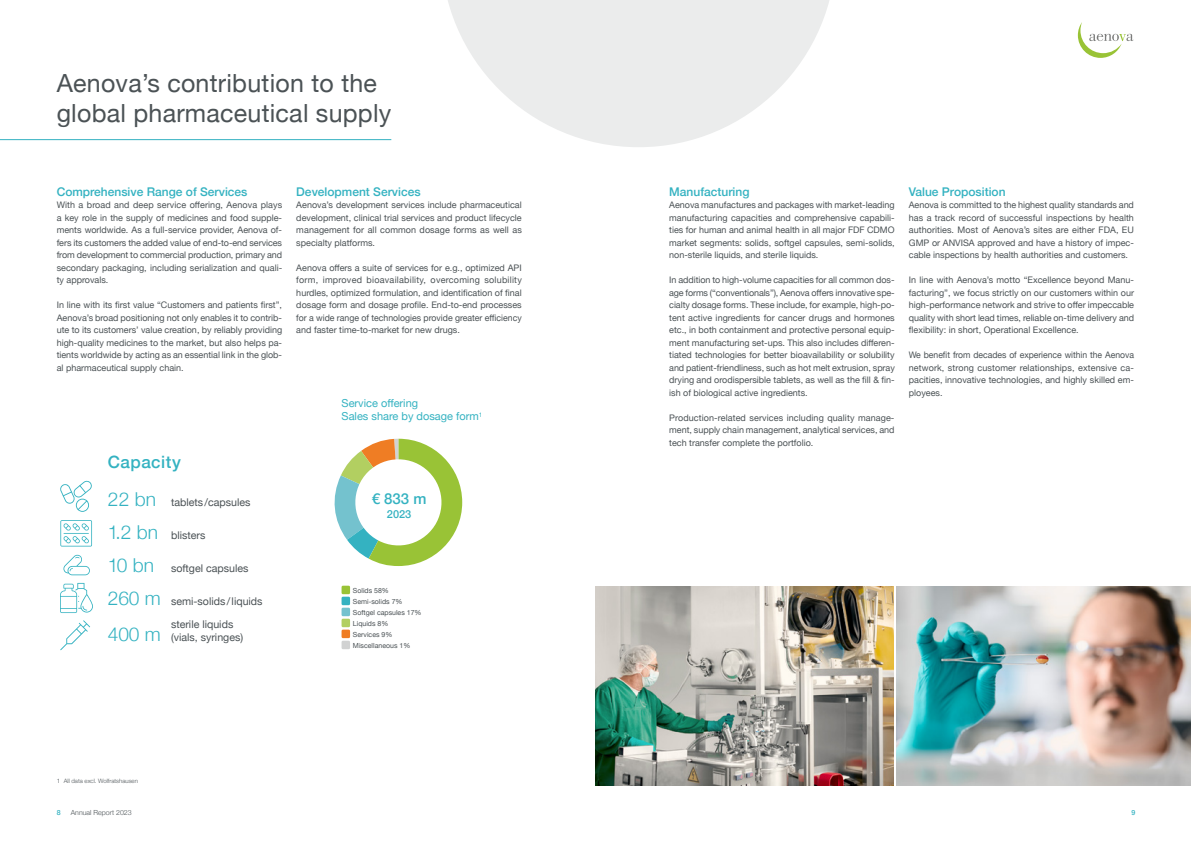
<style>
.page{position:relative;width:1191px;height:842px;background:#fff}
.page>*{position:absolute;margin:0;border:0;box-sizing:border-box;transform-origin:0 0}
.t1{font:25px/30px "Helvetica Neue";letter-spacing:.01em;color:#4b5255}
.t2{font:300 19.1px "Helvetica Neue";color:#34b2c1}
.t3{font:500 17px "Helvetica Neue";letter-spacing:.03em;color:#34b2c1}
.t4{font:500 15px "Helvetica Neue";color:#34b2c1}
.t5{font:500 12px "Helvetica Neue";color:#34b2c1}
.t6{font:11px/13px "Helvetica Neue";color:#34b2c1}
.t7{font:500 11px "Helvetica Neue";color:#34b2c1}
.t8{font:10.6px/13.3px "Helvetica Neue";color:#4b5255}
.t9{font:9px/12.5px "Helvetica Neue";color:#4b5255;text-align:justify}
.t10{font:9px/12.5px "Helvetica Neue";color:#4b5255;text-align:justify;scale:.96 1}
.t11{font:7px/11px "Helvetica Neue";color:#4b5255}
.t12{font:300 7px "Helvetica Neue";color:#4b5255}
.t13{font:500 7px "Helvetica Neue";color:#34b2c1}
.t14{font:300 6px "Helvetica Neue";color:#4b5255}
.s1{font-weight:300;font-size:19.1px;color:#34b2c1}
</style>
<div class="page">
<svg style="left:448px;top:0;width:381px;height:147px;fill:#ebecec"></svg>
<svg style="left:1077px;top:22px;width:56px;height:36px"></svg>
<div style="left:341px;top:586px;width:9px;height:8px;background:#99c336"></div>
<div style="left:341px;top:597px;width:9px;height:8px;background:#34b2c1"></div>
<div style="left:341px;top:608px;width:9px;height:8px;background:#74c2ce"></div>
<div style="left:341px;top:619px;width:9px;height:8px;background:#b2cf61"></div>
<div style="left:341px;top:630px;width:9px;height:8px;background:#ef7d24"></div>
<div style="left:341px;top:641px;width:9px;height:8px;background:#d1d2d2"></div>
<svg style="left:334px;top:439px;width:128px;height:127px"></svg>
<hr style="left:0;top:139px;width:391px;height:1px;background:#34b2c1">
<svg style="left:60px;top:620px;width:30px;height:30px"></svg>
<svg style="left:60px;top:520px;width:32px;height:26px"></svg>
<svg style="left:60px;top:481px;width:32px;height:31px"></svg>
<svg style="left:63px;top:555px;width:27px;height:20px"></svg>
<svg style="left:60px;top:583px;width:33px;height:30px"></svg>
<img style="left:595px;top:587px;width:298px;height:198px">
<img style="left:896px;top:587px;width:295px;height:198px">
<h1 class="t1" style="left:57px;top:70px;width:336px">Aenova’s contribution to the global pharmaceutical supply</h1>
<h3 class="t5" style="left:57px;top:182px;width:192px">Comprehensive Range of Services</h3>
<p class="t9" style="left:57px;top:199px;width:227px">With a broad and deep service offering, Aenova plays a key role in the supply of medicines and food supple&shy;ments worldwide. As a full-service provider, Aenova of&shy;fers its customers the added value of end-to-end services from development to commercial production, primary and secondary packaging, including serialization and quali&shy;ty approvals.</p>
<p class="t9" style="left:57px;top:299px;width:227px">In line with its first value “Customers and patients first”, Aenova’s broad positioning not only enables it to contrib&shy;ute to its customers’ value creation, by reliably providing high-quality medicines to the market, but also helps pa&shy;tients worldwide by acting as an essential link in the glob&shy;al pharmaceutical supply chain.</p>
<h3 class="t3" style="left:108px;top:449px;width:75px">Capacity</h3>
<p class="t8" style="left:108px;top:496px;width:144px"><span class="s1">22 bn</span> tablets /capsules</p>
<p class="t8" style="left:108px;top:529px;width:99px"><span class="s1">1.2 bn</span> blisters</p>
<p class="t8" style="left:108px;top:562px;width:142px"><span class="s1">10 bn</span> softgel capsules</p>
<p class="t8" style="left:108px;top:595px;width:156px"><span class="s1">260 m</span> semi-solids/liquids</p>
<h2 class="t2" style="left:108px;top:619px;width:55px">400 m</h2>
<p class="t8" style="left:171px;top:618px;width:74px">sterile liquids (vials, syringes)</p>
<h3 class="t5" style="left:296px;top:182px;width:126px">Development Services</h3>
<p class="t9" style="left:296px;top:199px;width:227px">Aenova’s development services include pharmaceutical development, clinical trial services and product lifecycle management for all common dosage forms as well as specialty platforms.</p>
<p class="t9" style="left:296px;top:262px;width:227px">Aenova offers a suite of services for e.g., optimized API form, improved bioavailability, overcoming solubility hurdles, optimized formulation, and identification of final dosage form and dosage profile. End-to-end processes for a wide range of technologies provide greater efficiency and faster time-to-market for new drugs.</p>
<p class="t6" style="left:341px;top:398px;width:142px">Service offering<br>Sales share by dosage form<sup>1</sup></p>
<h3 class="t4" style="left:372px;top:487px;width:56px">€ 833 m</h3>
<p class="t7" style="left:387px;top:505px;width:26px">2023</p>
<p class="t11" style="left:353px;top:585px;width:70px">Solids 58%<br>Semi-solids 7%<br>Softgel capsules 17%<br>Liquids 8%<br>Services 9%<br>Miscellaneous 1%</p>
<p class="t14" style="left:57px;top:776px;width:83px">1 All data excl. Wolfratshausen</p>
<h3 class="t5" style="left:669px;top:182px;width:82px">Manufacturing</h3>
<p class="t9" style="left:669px;top:199px;width:227px">Aenova manufactures and packages with market-leading manufacturing capacities and comprehensive capabili&shy;ties for human and animal health in all major FDF CDMO market segments: solids, softgel capsules, semi-solids, non-sterile liquids, and sterile liquids.</p>
<p class="t9" style="left:669px;top:274px;width:227px">In addition to high-volume capacities for all common dos&shy;age forms (“conventionals”), Aenova offers innovative spe&shy;cialty dosage forms. These include, for example, high-po&shy;tent active ingredients for cancer drugs and hormones etc., in both containment and protective personal equip&shy;ment manufacturing set-ups. This also includes differen&shy;tiated technologies for better bioavailability or solubility and patient-friendliness, such as hot melt extrusion, spray drying and orodispersible tablets, as well as the fill &amp; fin&shy;ish of biological active ingredients.</p>
<p class="t9" style="left:669px;top:412px;width:227px">Production-related services including quality manage&shy;ment, supply chain management, analytical services, and tech transfer complete the portfolio.</p>
<h3 class="t5" style="left:909px;top:182px;width:98px">Value Proposition</h3>
<p class="t9" style="left:909px;top:199px;width:227px">Aenova is committed to the highest quality standards and has a track record of successful inspections by health authorities. Most of Aenova’s sites are either FDA, EU GMP or ANVISA approved and have a history of impec&shy;cable inspections by health authorities and customers.</p>
<p class="t9" style="left:909px;top:274px;width:227px">In line with Aenova’s motto “Excellence beyond Manu&shy;facturing”, we focus strictly on our customers within our high-performance network and strive to offer impeccable quality with short lead times, reliable on-time delivery and flexibility: in short, Operational Excellence.</p>
<p class="t10" style="left:909px;top:349px;width:236px">We benefit from decades of experience within the Aenova network, strong customer relationships, extensive ca&shy;pacities, innovative technologies, and highly skilled em&shy;ployees.</p>
<p class="t13" style="left:57px;top:806px;width:5px">8</p>
<p class="t12" style="left:71px;top:806px;width:62px">Annual Report 2023</p>
<p class="t13" style="left:1131px;top:806px;width:5px">9</p>
</div>
